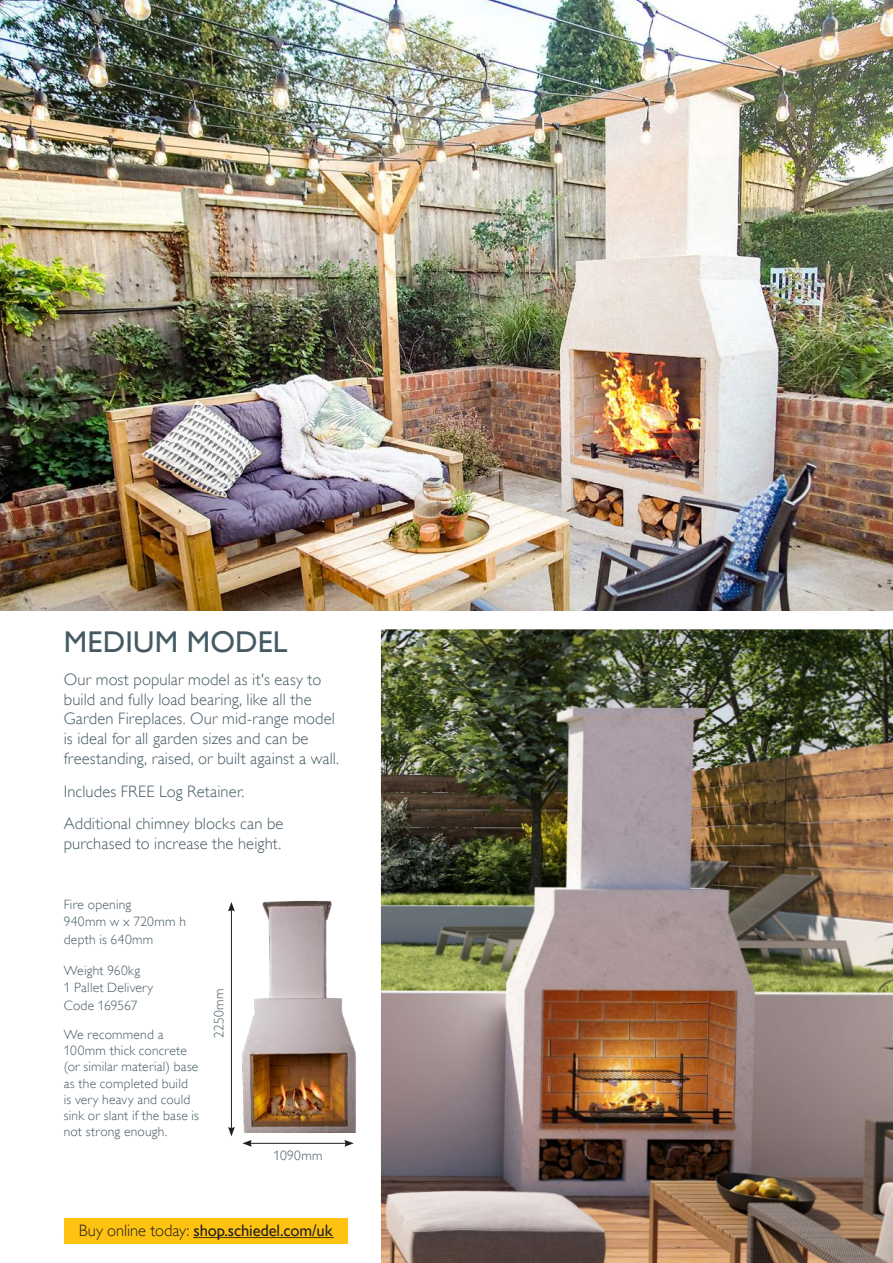
<style>
.page{position:relative;width:893px;height:1263px;background:#fff}
.page>*{position:absolute;margin:0;border:0;box-sizing:border-box;transform-origin:0 0}
.t1{font:30px "Gill Alt One";letter-spacing:.01em;color:#465a64}
.t2{font:300 16.5px/19.8px "Gill Alt One";letter-spacing:.005em;color:#465a64}
.t3{font:16.5px "Gill Alt One";letter-spacing:-.01em;color:#231f20}
.t4{font:300 13.5px/16.2px "Gill Alt One";letter-spacing:.015em;color:#465a64}
.s1{font-weight:300}
</style>
<div class="page">
<img style="left:0;top:0;width:893px;height:610px">
<img style="left:381px;top:629px;width:512px;height:634px">
<img style="left:228px;top:900px;width:128px;height:232px">
<hr style="left:231px;top:909px;width:1px;height:220px;background:#231f20">
<svg style="left:228px;top:1127px;width:7px;height:9px"></svg>
<svg style="left:228px;top:902px;width:7px;height:9px"></svg>
<hr style="left:249px;top:1143px;width:98px;height:1px;background:#231f20">
<svg style="left:242px;top:1140px;width:10px;height:7px"></svg>
<svg style="left:344px;top:1140px;width:10px;height:7px"></svg>
<div style="left:64px;top:1218px;width:284px;height:25px;background:#fec210"></div>
<svg style="left:194px;top:1237px;width:139px;height:1px"></svg>
<p class="t1" style="left:64px;top:625px;width:225px">MEDIUM MODEL</p>
<p class="t2" style="left:64px;top:669px;width:277px">Our most popular model as it's easy to build and fully load bearing, like all the Garden Fireplaces. Our mid-range model is ideal for all garden sizes and can be freestanding, raised, or built against a wall.</p>
<p class="t2" style="left:64px;top:781px;width:182px">Includes FREE Log Retainer.</p>
<p class="t2" style="left:64px;top:814px;width:221px">Additional chimney blocks can be purchased to increase the height.</p>
<p class="t4" style="left:64px;top:895px;width:124px;line-height:17.7px">Fire opening<br>940mm w x 720mm h depth is 640mm</p>
<p class="t4" style="left:64px;top:961px;width:91px;line-height:17.7px">Weight 960kg<br>1 Pallet Delivery<br>Code 169567</p>
<p class="t4" style="left:64px;top:1026px;width:137px">We recommend a<br>100mm thick concrete (or similar material) base as the completed build<br>is very heavy and could sink or slant if the base is not strong enough.</p>
<p class="t4" style="left:211px;top:1038px;width:51px;rotate:-90deg">2250mm</p>
<p class="t4" style="left:274px;top:1147px;width:50px">1090mm</p>
<p class="t3" style="left:79px;top:1221px;width:255px"><span class="s1">Buy online today:</span> shop.schiedel.com/uk</p>
</div>
